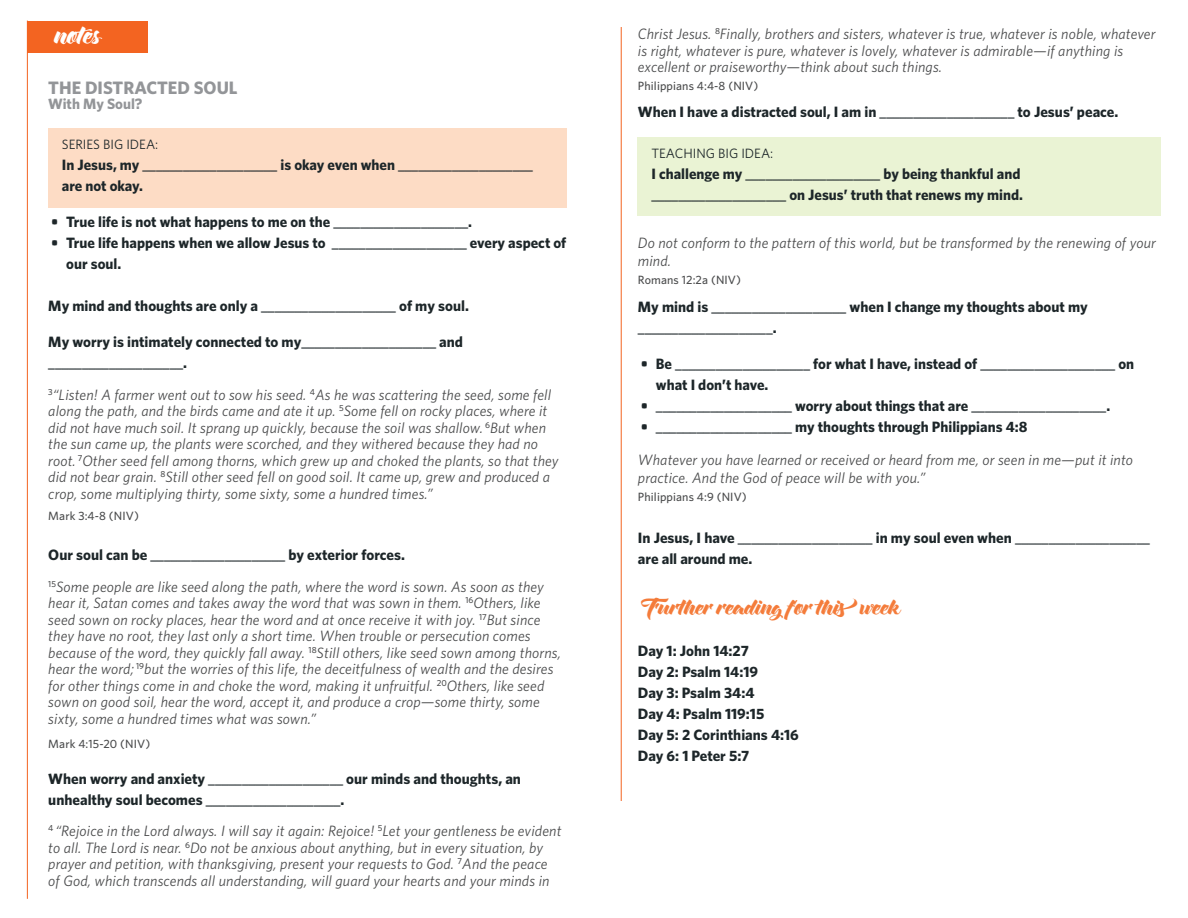
<style>
.page{position:relative;width:1188px;height:918px;background:#fff}
.page>*{position:absolute;margin:0;border:0;box-sizing:border-box;transform-origin:0 0}
.t1{font:24px "Zulia Pro";color:#fff}
.H1_after_list{font:21px "Zulia Pro";color:#f47c3b}
.Series_Title{font:700 18px "Whitney HTF";color:#939598}
.Scripture_Left{font:italic 15px/16.5px "Whitney HTF";letter-spacing:.01em;color:#4b4c4d}
.Fillin_Bold{font:700 15px/21px "Whitney HTF";color:#1d2629}
.Scripture_Left_PadTo{font:italic 15px/18px "Whitney HTF";letter-spacing:.01em;color:#4b4c4d}
.Fillin_Bold_-pad_top{font:700 15px/21px "Whitney HTF";color:#1d2629}
.Teaching_Big_Idea{font:700 15px/21px "Whitney HTF";color:#1d2629}
.Series_Big_Idea{font:700 15px/21px "Whitney HTF";color:#1d2629}
.Message_Title{font:700 15px "Whitney HTF";color:#939598}
.Teaching_Big_Idea_He{font:13.5px "Whitney HTF";color:#1d2629}
.Series_Big_Idea_Head{font:13.5px "Whitney HTF";color:#1d2629}
.Scripture_Left-2{font:500 12px "Whitney HTF";letter-spacing:.01em;color:#4b4c4d}
.Scripture_Left_PadTo-2{font:500 12px "Whitney HTF";letter-spacing:.01em;color:#4b4c4d}
.Scripture_Reference{font:500 12px "Whitney HTF";letter-spacing:.01em;color:#4b4c4d}
</style>
<div class="page">
<div style="left:27px;top:21px;width:121px;height:31px;background:#f36421"></div>
<hr style="left:27px;top:21px;width:1px;height:878px;background:#f36421">
<div style="left:48px;top:128px;width:519px;height:24px;background:#fddcc5"></div>
<div style="left:48px;top:143px;width:519px;height:64px;background:#fddcc5"></div>
<hr style="left:621px;top:27px;width:1px;height:774px;background:#f36421">
<div style="left:638px;top:137px;width:523px;height:23px;background:#eaf3d4"></div>
<div style="left:638px;top:152px;width:523px;height:64px;background:#eaf3d4"></div>
<p class="t1" style="left:54px;top:21px;width:49px">notes</p>
<p class="Series_Title" style="left:48px;top:77px;width:191px">THE DISTRACTED SOUL</p>
<p class="Message_Title" style="left:48px;top:95px;width:96px">With My Soul?</p>
<p class="Series_Big_Idea_Head" style="left:62px;top:137px;width:98px">SERIES BIG IDEA:</p>
<p class="Series_Big_Idea" style="left:62px;top:154px;width:473px">In Jesus, my ____________________ is okay even when ____________________ are not okay.</p>
<p class="Fillin_Bold" style="left:51px;top:211px;width:422px">• True life is not what happens to me on the ____________________.</p>
<p class="Fillin_Bold" style="left:66px;top:232px;width:502px;text-indent:-15px">• True life happens when we allow Jesus to ____________________ every aspect of our soul.</p>
<p class="Fillin_Bold" style="left:48px;top:295px;width:422px">My mind and thoughts are only a ____________________ of my soul.</p>
<p class="Fillin_Bold" style="left:48px;top:331px;width:416px">My worry is intimately connected to my____________________ and ____________________.</p>
<p class="Scripture_Left" style="left:48px;top:386px;width:512px"><sup>3</sup>“Listen! A farmer went out to sow his seed. <sup>4</sup>As he was scattering the seed, some fell along the path, and the birds came and ate it up. <sup>5</sup>Some fell on rocky places, where it did not have much soil. It sprang up quickly, because the soil was shallow. <sup>6</sup>But when the sun came up, the plants were scorched, and they withered because they had no root. <sup>7</sup>Other seed fell among thorns, which grew up and choked the plants, so that they did not bear grain. <sup>8</sup>Still other seed fell on good soil. It came up, grew and produced a crop, some multiplying thirty, some sixty, some a hundred times.”</p>
<p class="Scripture_Left-2" style="left:48px;top:508px;width:92px">Mark 3:4-8 (NIV)</p>
<p class="Fillin_Bold_-pad_top" style="left:48px;top:544px;width:358px">Our soul can be ____________________ by exterior forces.</p>
<p class="Scripture_Left" style="left:48px;top:578px;width:514px"><sup>15</sup>Some people are like seed along the path, where the word is sown. As soon as they hear it, Satan comes and takes away the word that was sown in them. <sup>16</sup>Others, like seed sown on rocky places, hear the word and at once receive it with joy. <sup>17</sup>But since they have no root, they last only a short time. When trouble or persecution comes because of the word, they quickly fall away. <sup>18</sup>Still others, like seed sown among thorns, hear the word; <sup>19</sup>but the worries of this life, the deceitfulness of wealth and the desires for other things come in and choke the word, making it unfruitful. <sup>20</sup>Others, like seed sown on good soil, hear the word, accept it, and produce a crop—some thirty, some sixty, some a hundred times what was sown.”</p>
<p class="Scripture_Reference" style="left:48px;top:736px;width:104px">Mark 4:15-20 (NIV)</p>
<p class="Fillin_Bold" style="left:48px;top:768px;width:474px">When worry and anxiety ____________________ our minds and thoughts, an unhealthy soul becomes ____________________.</p>
<p class="Scripture_Left" style="left:48px;top:823px;width:515px"><sup>4</sup> “Rejoice in the Lord always. I will say it again: Rejoice! <sup>5</sup>Let your gentleness be evident to all. The Lord is near. <sup>6</sup>Do not be anxious about anything, but in every situation, by prayer and petition, with thanksgiving, present your requests to God. <sup>7</sup>And the peace of God, which transcends all understanding, will guard your hearts and your minds in</p>
<p class="Scripture_Left" style="left:638px;top:26px;width:519px">Christ Jesus. <sup>8</sup>Finally, brothers and sisters, whatever is true, whatever is noble, whatever is right, whatever is pure, whatever is lovely, whatever is admirable—if anything is excellent or praiseworthy—think about such things.</p>
<p class="Scripture_Left-2" style="left:638px;top:79px;width:122px">Philippians 4:4-8 (NIV)</p>
<p class="Fillin_Bold" style="left:638px;top:101px;width:482px">When I have a distracted soul, I am in ____________________ to Jesus’ peace.</p>
<p class="Teaching_Big_Idea_He" style="left:651px;top:145px;width:123px">TEACHING BIG IDEA:</p>
<p class="Teaching_Big_Idea" style="left:651px;top:163px;width:373px">I challenge my ____________________ by being thankful and ____________________ on Jesus’ truth that renews my mind.</p>
<p class="Scripture_Left_PadTo" style="left:638px;top:233px;width:519px">Do not conform to the pattern of this world, but be transformed by the renewing of your mind.</p>
<p class="Scripture_Left_PadTo-2" style="left:638px;top:272px;width:105px">Romans 12:2a (NIV)</p>
<p class="Fillin_Bold" style="left:638px;top:296px;width:451px">My mind is ____________________ when I change my thoughts about my ____________________.</p>
<p class="Fillin_Bold" style="left:656px;top:353px;width:480px;text-indent:-15px">• Be ____________________ for what I have, instead of ____________________ on what I don’t have.</p>
<p class="Fillin_Bold" style="left:641px;top:395px;width:471px">• ____________________ worry about things that are ____________________.</p>
<p class="Fillin_Bold" style="left:641px;top:416px;width:388px">• ____________________ my thoughts through Philippians 4:8</p>
<p class="Scripture_Left_PadTo" style="left:638px;top:451px;width:497px">Whatever you have learned or received or heard from me, or seen in me—put it into practice. And the God of peace will be with you.”</p>
<p class="Scripture_Left_PadTo-2" style="left:638px;top:490px;width:110px">Philippians 4:9 (NIV)</p>
<p class="Fillin_Bold_-pad_top" style="left:638px;top:527px;width:513px">In Jesus, I have ____________________ in my soul even when ____________________ are all around me.</p>
<p class="H1_after_list" style="left:641px;top:594px;width:261px">Further reading for this week</p>
<p class="Fillin_Bold" style="left:638px;top:640px;width:163px">Day 1: John 14:27<br>Day 2: Psalm 14:19<br>Day 3: Psalm 34:4<br>Day 4: Psalm 119:15<br>Day 5: 2 Corinthians 4:16<br>Day 6: 1 Peter 5:7</p>
</div>
